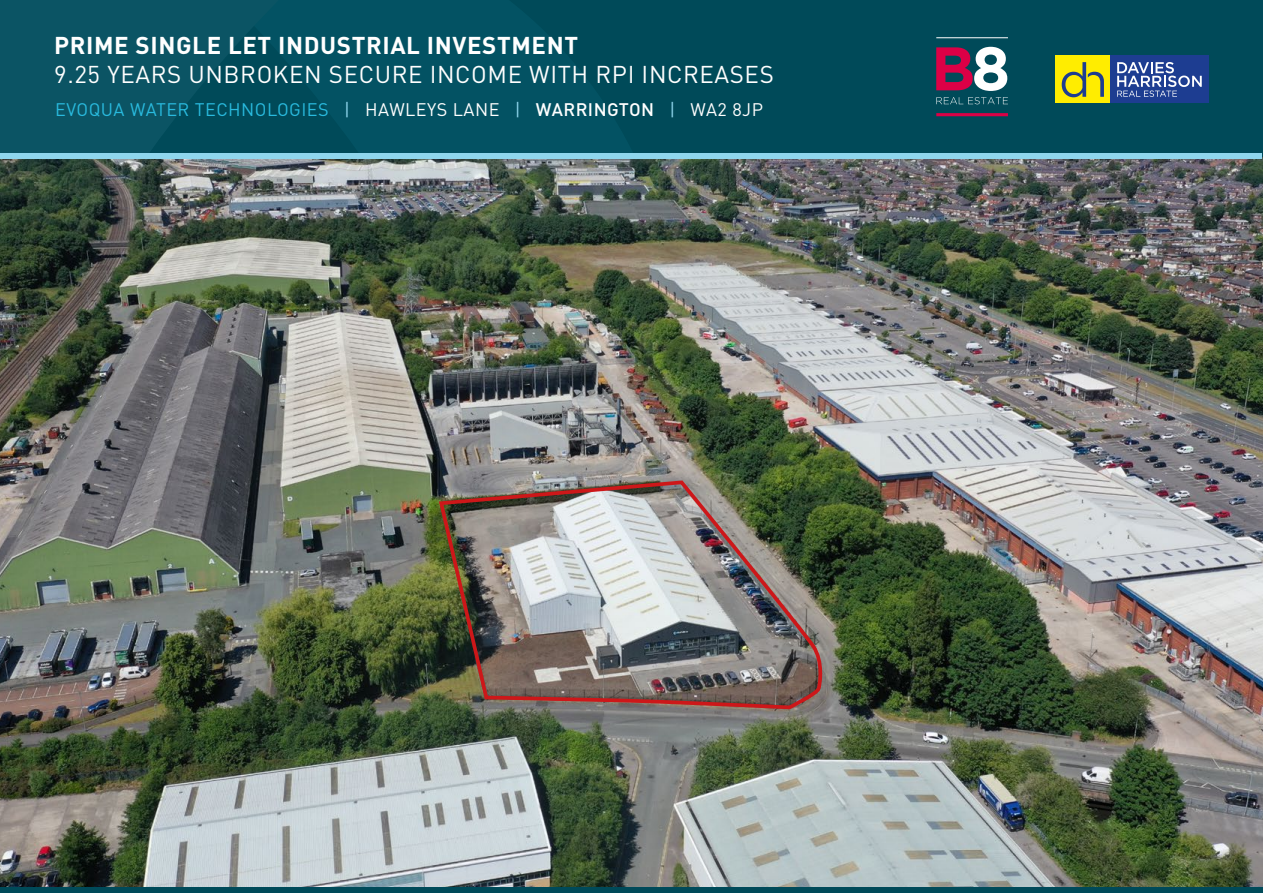
<style>
.page{position:relative;width:1263px;height:893px;background:#fff}
.page>*{position:absolute;margin:0;border:0;box-sizing:border-box;transform-origin:0 0}
.t1{font:24px "DIN";letter-spacing:.025em;color:#fff}
.t2{font:700 24px "DIN";letter-spacing:.025em;color:#fff}
.t3{font:18px "DIN";letter-spacing:.025em;color:#29bade}
.s1{color:#8fd6ed}
.s2{color:#fff}
.s3{font-weight:500;color:#fff}
</style>
<div class="page">
<img style="left:0;top:157px;width:1263px;height:730px">
<div style="left:0;top:0;width:1263px;height:157px;background:#004a59"></div>
<div style="left:0;top:0;width:42px;height:157px;background:#0b5464"></div>
<svg style="left:42px;top:0;width:639px;height:154px;fill:#035263"></svg>
<svg style="left:936px;top:47px;width:71px;height:44px"></svg>
<hr style="left:936px;top:113px;width:72px;height:3px;background:#dc0046">
<hr style="left:936px;top:37px;width:72px;height:1px;background:#fff">
<svg style="left:936px;top:97px;width:72px;height:7px"></svg>
<img style="left:437px;top:482px;width:388px;height:248px">
<div style="left:1px;top:154px;width:1261px;height:5px;background:#8fd6ed"></div>
<div style="left:0;top:887px;width:1263px;height:6px;background:#004a59"></div>
<div style="left:1055px;top:56px;width:55px;height:47px;background:#ffed00"></div>
<div style="left:1110px;top:56px;width:99px;height:47px;background:#1d3d91"></div>
<svg style="left:1062px;top:62px;width:42px;height:35px"></svg>
<svg style="left:1117px;top:62px;width:85px;height:35px"></svg>
<h1 class="t2" style="left:54px;top:30px;width:525px">PRIME SINGLE LET INDUSTRIAL INVESTMENT</h1>
<h1 class="t1" style="left:54px;top:59px;width:721px">9.25 YEARS UNBROKEN SECURE INCOME WITH RPI INCREASES</h1>
<p class="t3" style="left:55px;top:98px;width:709px">EVOQUA WATER TECHNOLOGIES <span class="s1">|</span> <span class="s2">HAWLEYS LANE</span> <span class="s1">|</span> <span class="s3">WARRINGTON</span> <span class="s1">|</span> <span class="s2">WA2 8JP</span></p>
</div>
